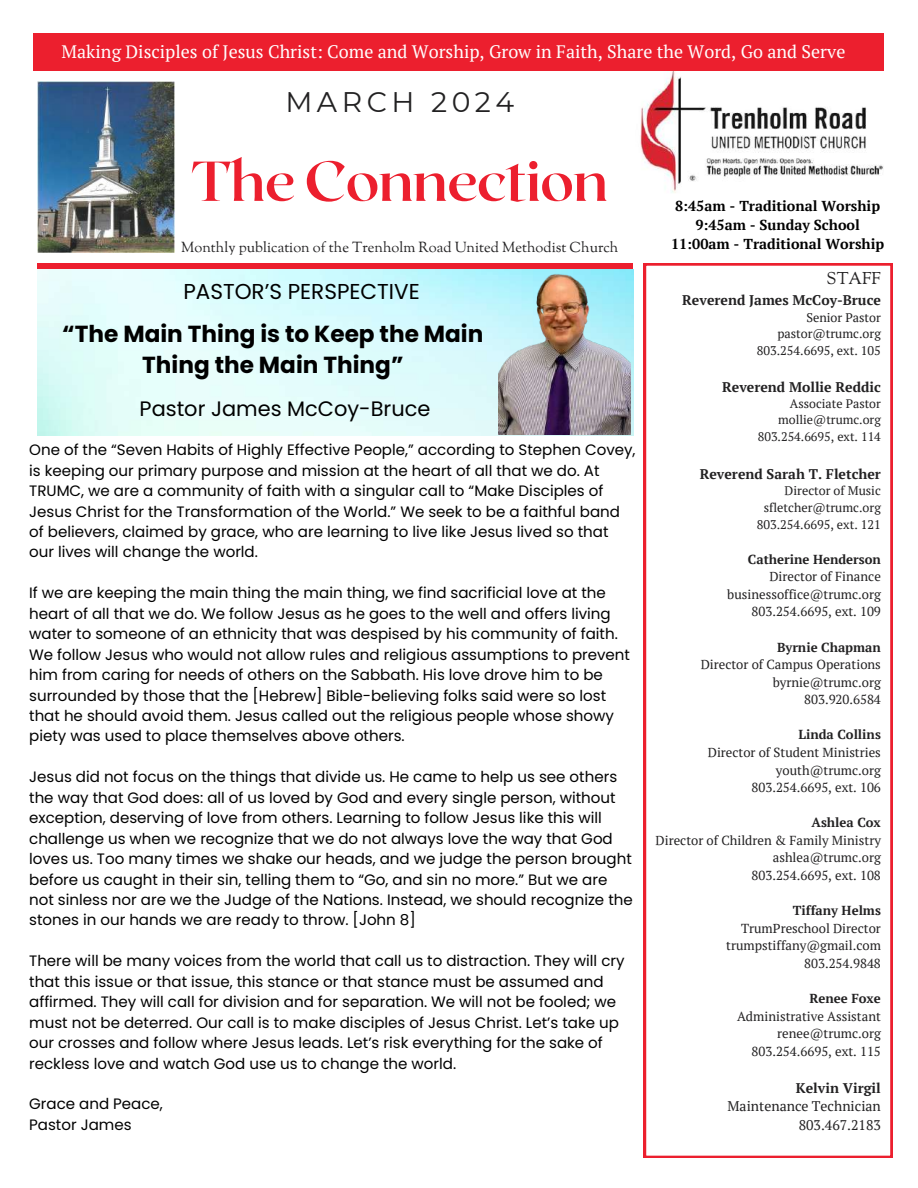
<style>
.page{position:relative;width:918px;height:1188px;background:#fff}
.page>*{position:absolute;margin:0;border:0;box-sizing:border-box;transform-origin:0 0}
.t1{font:700 56.1px "Roxborough CF";letter-spacing:-.02em;color:#ec1f2e}
.t2{font:28.35px "Montserrat";letter-spacing:.16em;color:#222122}
.t3{font:700 23.25px/31.5px "Poppins";color:#000;text-align:center}
.t4{font:21.6px "Poppins";color:#000}
.t5{font:20.85px "Poppins";color:#000}
.t6{font:18px "PT Serif";color:#fff}
.t7{font:16.8px "Sorts Mill Goudy";color:#222122}
.t8{font:15.15px/20.4px "Poppins";color:#000}
.t9{font:700 14.4px/19.2px "PT Serif";color:#000;text-align:center}
.t10{font:14.4px "Sorts Mill Goudy";color:#222122}
.t11{font:700 13.95px "PT Serif";color:#222122}
.t12{font:13.95px/18.6px "PT Serif";color:#222122;text-align:right}
.t13{font:13.05px/17.5px "PT Serif";color:#222122;text-align:right}
.t14{font:700 13.05px "PT Serif";color:#222122}
.t15{font:12.6px/16.5px "PT Serif";color:#222122;text-align:right}
.t16{font:12.45px/16.5px "PT Serif";color:#222122;text-align:right}
</style>
<div class="page">
<div style="left:37px;top:263px;width:596px;height:7px;background:#ec1f2e"></div>
<img style="left:619px;top:70px;width:265px;height:123px">
<div style="left:34px;top:33px;width:850px;height:37px;background:#ec1f2e"></div>
<svg style="left:644px;top:263px;width:248px;height:895px"></svg>
<img style="left:37px;top:82px;width:138px;height:171px">
<img style="left:498px;top:269px;width:133px;height:166px">
<p class="t6" style="left:62px;top:40px;width:785px">Making Disciples of Jesus Christ: Come and Worship, Grow in Faith, Share the Word, Go and Serve</p>
<h2 class="t2" style="left:285px;top:85px;width:230px">MARCH 2024</h2>
<h1 class="t1" style="left:191px;top:145px;width:419px">The Connection</h1>
<p class="t10" style="left:181px;top:238px;width:439px">Monthly publication of the Trenholm Road United Methodist Church</p>
<h3 class="t4" style="left:183px;top:276px;width:238px">PASTOR’S PERSPECTIVE</h3>
<h3 class="t3" style="left:62px;top:318px;width:423px">“The Main Thing is to Keep the Main<br>Thing the Main Thing”</h3>
<h3 class="t5" style="left:140px;top:395px;width:292px">Pastor James McCoy-Bruce</h3>
<p class="t8" style="left:29px;top:440px;width:608px">One of the “Seven Habits of Highly Effective People,” according to Stephen Covey, is keeping our primary purpose and mission at the heart of all that we do. At TRUMC, we are a community of faith with a singular call to “Make Disciples of Jesus Christ for the Transformation of the World.” We seek to be a faithful band of believers, claimed by grace, who are learning to live like Jesus lived so that our lives will change the world.</p>
<p class="t8" style="left:29px;top:583px;width:602px">If we are keeping the main thing the main thing, we find sacrificial love at the heart of all that we do. We follow Jesus as he goes to the well and offers living water to someone of an ethnicity that was despised by his community of faith.<br>We follow Jesus who would not allow rules and religious assumptions to prevent him from caring for needs of others on the Sabbath. His love drove him to be surrounded by those that the [Hebrew] Bible-believing folks said were so lost that he should avoid them. Jesus called out the religious people whose showy piety was used to place themselves above others.</p>
<p class="t8" style="left:29px;top:767px;width:605px">Jesus did not focus on the things that divide us. He came to help us see others the way that God does: all of us loved by God and every single person, without exception, deserving of love from others. Learning to follow Jesus like this will challenge us when we recognize that we do not always love the way that God loves us. Too many times we shake our heads, and we judge the person brought before us caught in their sin, telling them to “Go, and sin no more.” But we are not sinless nor are we the Judge of the Nations. Instead, we should recognize the stones in our hands we are ready to throw. [John 8]</p>
<p class="t8" style="left:29px;top:951px;width:597px">There will be many voices from the world that call us to distraction. They will cry that this issue or that issue, this stance or that stance must be assumed and affirmed. They will call for division and for separation. We will not be fooled; we must not be deterred. Our call is to make disciples of Jesus Christ. Let’s take up our crosses and follow where Jesus leads. Let’s risk everything for the sake of reckless love and watch God use us to change the world.</p>
<p class="t8" style="left:29px;top:1094px;width:135px">Grace and Peace,<br>Pastor James</p>
<p class="t9" style="left:671px;top:196px;width:215px">8:45am - Traditional Worship<br>9:45am - Sunday School<br>11:00am - Traditional Worship</p>
<p class="t7" style="left:827px;top:267px;width:56px">STAFF</p>
<p class="t11" style="left:682px;top:291px;width:200px">Reverend James McCoy-Bruce</p>
<p class="t15" style="left:757px;top:309px;width:126px">Senior Pastor pastor@trumc.org<br>803.254.6695, ext. 105</p>
<p class="t11" style="left:722px;top:378px;width:160px">Reverend Mollie Reddic</p>
<p class="t16" style="left:758px;top:395px;width:125px">Associate Pastor mollie@trumc.org<br>803.254.6695, ext. 114</p>
<p class="t11" style="left:700px;top:464px;width:183px">Reverend Sarah T. Fletcher</p>
<p class="t15" style="left:757px;top:482px;width:126px">Director of Music sfletcher@trumc.org<br>803.254.6695, ext. 121</p>
<p class="t14" style="left:748px;top:550px;width:135px">Catherine Henderson</p>
<p class="t13" style="left:727px;top:568px;width:155px">Director of Finance businessoffice@trumc.org<br>803.254.6695, ext. 109</p>
<p class="t14" style="left:777px;top:638px;width:105px">Byrnie Chapman</p>
<p class="t13" style="left:701px;top:655px;width:182px">Director of Campus Operations byrnie@trumc.org<br>803.920.6584</p>
<p class="t14" style="left:799px;top:726px;width:84px">Linda Collins</p>
<p class="t13" style="left:708px;top:743px;width:175px">Director of Student Ministries youth@trumc.org<br>803.254.6695, ext. 106</p>
<p class="t14" style="left:812px;top:814px;width:71px">Ashlea Cox</p>
<p class="t13" style="left:656px;top:831px;width:227px">Director of Children &amp; Family Ministry ashlea@trumc.org<br>803.254.6695, ext. 108</p>
<p class="t14" style="left:793px;top:902px;width:90px">Tiffany Helms</p>
<p class="t13" style="left:726px;top:919px;width:156px">TrumPreschool Director trumpstiffany@gmail.com<br>803.254.9848</p>
<p class="t14" style="left:809px;top:989px;width:73px">Renee Foxe</p>
<p class="t13" style="left:737px;top:1007px;width:145px">Administrative Assistant renee@trumc.org<br>803.254.6695, ext. 115</p>
<p class="t11" style="left:796px;top:1078px;width:87px">Kelvin Virgil</p>
<p class="t12" style="left:728px;top:1097px;width:155px">Maintenance Technician<br>803.467.2183</p>
</div>
